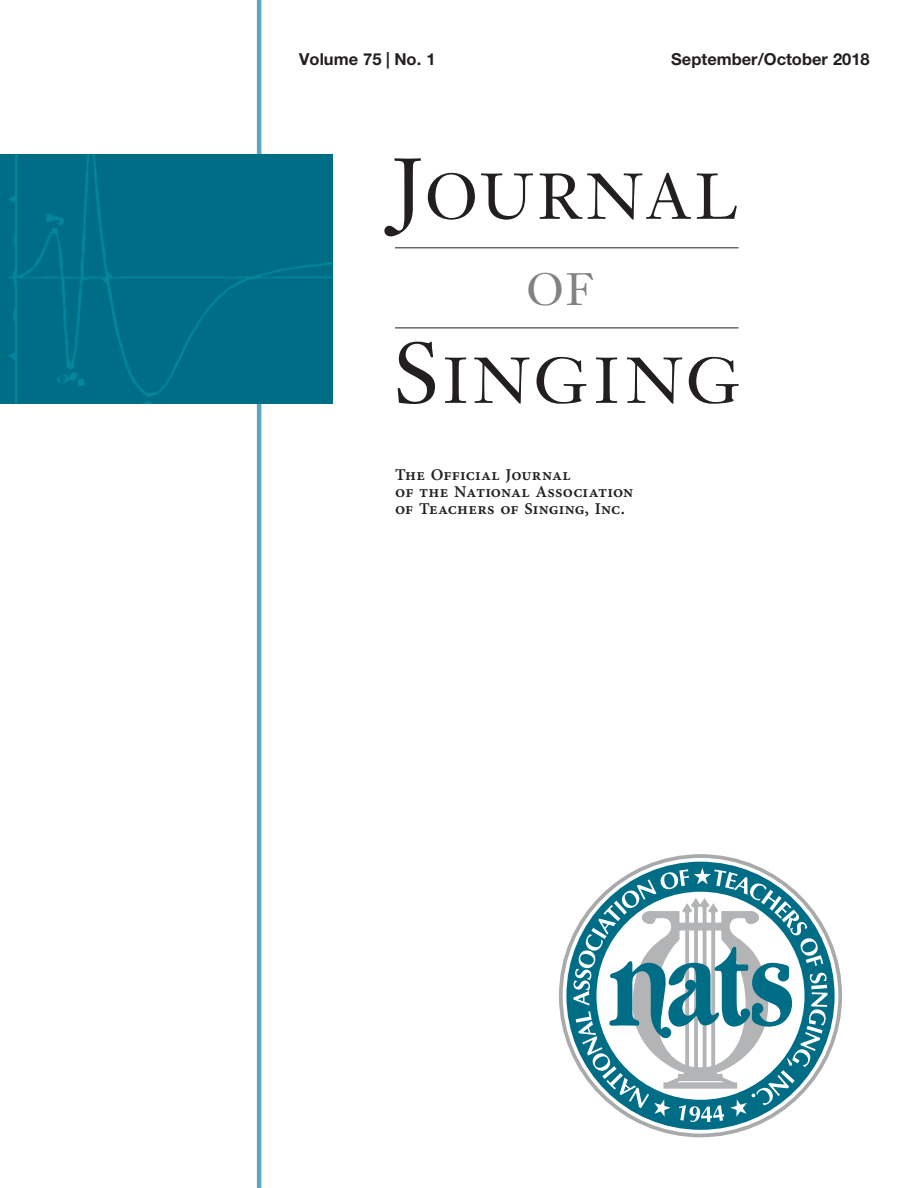
<style>
.page{position:relative;width:918px;height:1188px;background:#fff}
.page>*{position:absolute;margin:0;border:0;box-sizing:border-box;transform-origin:0 0}
.t1{font:63.6px "Janson Text";letter-spacing:.075em;color:#231f20}
.t2{font:44.7px "Janson Text";color:#808284}
.t3{font:16.5px/16.8px "Minion Pro Semibold Capt";letter-spacing:.01em;color:#231f20}
.t4{font:700 16.5px "Helvetica Neue LT Std";color:#231f20}
.s1{font-size:84.75px}
</style>
<div class="page">
<hr style="left:395px;top:247px;width:344px;height:1px;background:#231f20">
<hr style="left:395px;top:328px;width:344px;height:1px;background:#231f20">
<hr style="left:257px;top:0;width:4px;height:1188px;background:#5ca7ba">
<div style="left:0;top:154px;width:332px;height:250px;background:#006d86"></div>
<div style="left:559px;top:854px;width:283px;height:283px;border:15px solid #a8aaac;border-radius:50%"></div>
<div style="left:566px;top:862px;width:269px;height:268px;background:#006d86;border-radius:50%"></div>
<svg style="left:573px;top:868px;width:255px;height:254px"></svg>
<div style="left:740px;top:1008px;width:10px;height:10px;background:#006d86;border-radius:50%"></div>
<p class="t4" style="left:299px;top:50px;width:138px">Volume 75 | No. 1</p>
<p class="t4" style="left:671px;top:50px;width:200px">September/October 2018</p>
<h1 class="t1" style="left:393px;top:170px;width:347px"><span class="s1">J</span>OURNAL</h1>
<h2 class="t2" style="left:526px;top:271px;width:68px">OF</h2>
<h1 class="t1" style="left:393px;top:355px;width:347px"><span class="s1">S</span>INGING</h1>
<p class="t3" style="left:395px;top:466px;width:240px">The Official Journal<br>of the National Association of Teachers of Singing, Inc.</p>
</div>
